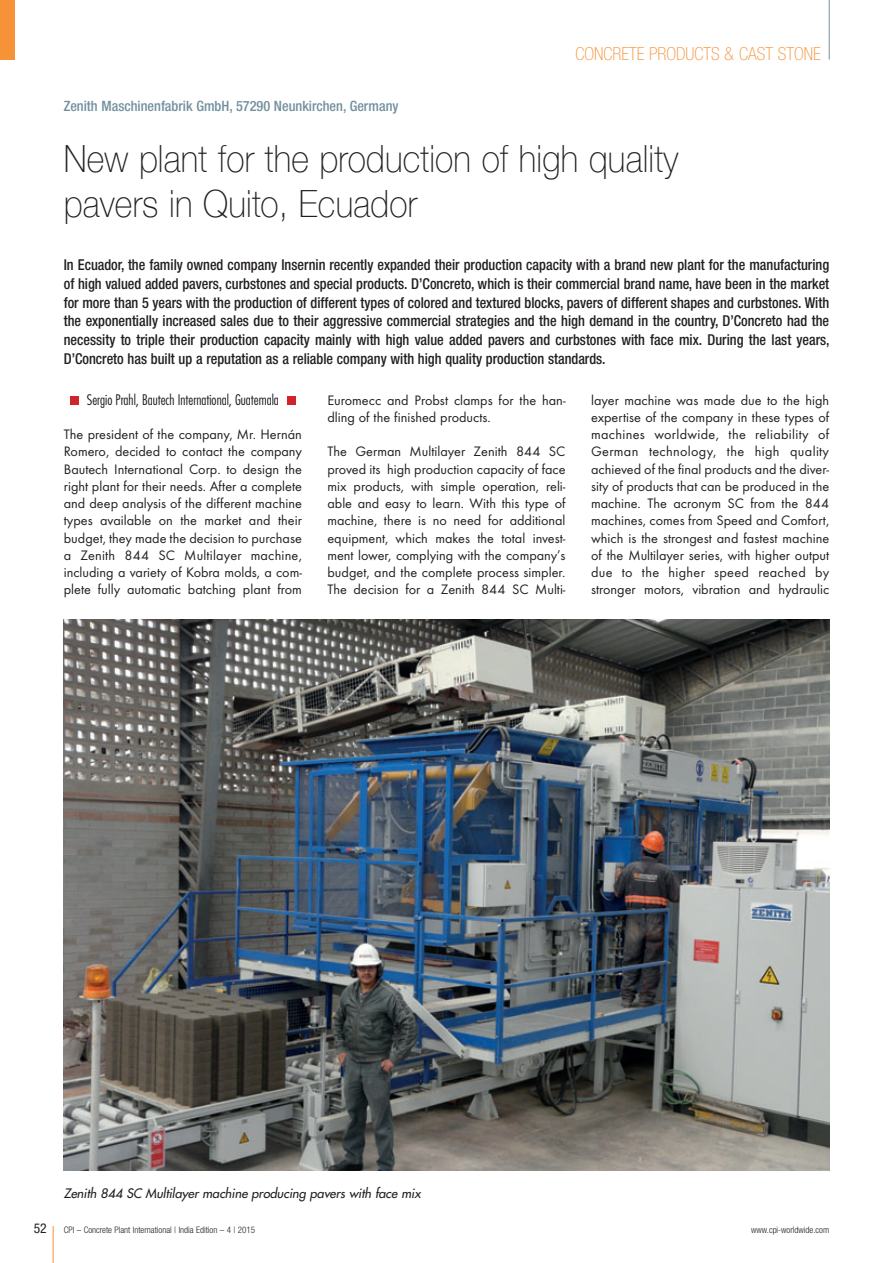
<style>
.page{position:relative;width:893px;height:1263px;background:#fff}
.page>*{position:absolute;margin:0;border:0;box-sizing:border-box;transform-origin:0 0}
.t1{font:100 37.5px/45px "Helvetica Neue";letter-spacing:.005em;color:#231f20;scale:.9 1}
.t2{font:100 condensed 18px "Helvetica Neue";color:#f69238}
.t3{font:500 condensed 15px/18.8px "Helvetica Neue";color:#231f20;text-align:justify;scale:.95 1}
.t4{font:14.25px/17.2px "Futura T";color:#231f20;text-align:justify}
.t5{font:500 condensed 14.25px "Helvetica Neue";color:#73909f}
.t6{font:300 condensed 14.25px "Futura";color:#231f20}
.t7{font:condensed 13.5px "Helvetica Neue";color:#231f20}
.t8{font:italic 12.75px "Futura";color:#231f20}
.t9{font:300 condensed 9px "Helvetica Neue";color:#231f20}
</style>
<div class="page">
<hr style="left:53px;top:1226px;width:1px;height:37px;background:#f69238">
<hr style="left:829px;top:0;width:1px;height:60px;background:#73909f">
<div style="left:0;top:0;width:15px;height:60px;background:#f69238"></div>
<div style="left:70px;top:396px;width:9px;height:9px;background:#d1232a"></div>
<div style="left:287px;top:396px;width:8px;height:9px;background:#d1232a"></div>
<img style="left:64px;top:619px;width:765px;height:551px">
<p class="t5" style="left:64px;top:101px;width:336px">Zenith Maschinenfabrik GmbH, 57290 Neunkirchen, Germany</p>
<p class="t2" style="left:575px;top:47px;width:247px">CONCRETE PRODUCTS &amp; CAST STONE</p>
<h1 class="t1" style="left:64px;top:136px;width:684px">New plant for the production of high quality pavers in Quito, Ecuador</h1>
<p class="t3" style="left:64px;top:257px;width:808px">In Ecuador, the family owned company Insernin recently expanded their production capacity with a brand new plant for the manufacturing of high valued added pavers, curbstones and special products. D’Concreto, which is their commercial brand name, have been in the market for more than 5 years with the production of different types of colored and textured blocks, pavers of different shapes and curbstones. With the exponentially increased sales due to their aggressive commercial strategies and the high demand in the country, D’Concreto had the necessity to triple their production capacity mainly with high value added pavers and curbstones with face mix. During the last years, D’Concreto has built up a reputation as a reliable company with high quality production standards.</p>
<p class="t6" style="left:87px;top:393px;width:194px">Sergio Prahl, Bautech International, Guatemala</p>
<p class="t4" style="left:64px;top:427px;width:240px">The president of the company, Mr. Hernán Romero, decided to contact the company Bautech International Corp. to design the right plant for their needs. After a complete and deep analysis of the different machine types available on the market and their budget, they made the decision to purchase a Zenith 844 SC Multilayer machine, including a variety of Kobra molds, a com&shy;plete fully automatic batching plant from</p>
<p class="t4" style="left:327px;top:392px;width:240px">Euromecc and Probst clamps for the han&shy;dling of the finished products.</p>
<p class="t4" style="left:327px;top:444px;width:240px">The German Multilayer Zenith 844 SC proved its high production capacity of face mix products, with simple operation, reli&shy;able and easy to learn. With this type of machine, there is no need for additional equipment, which makes the total invest&shy;ment lower, complying with the company’s budget, and the complete process simpler.<br>The decision for a Zenith 844 SC Multi -</p>
<p class="t4" style="left:591px;top:392px;width:240px">layer machine was made due to the high expertise of the company in these types of machines worldwide, the reliability of German technology, the high quality achieved of the final products and the diver&shy;sity of products that can be produced in the machine. The acronym SC from the 844 machines, comes from Speed and Comfort, which is the strongest and fastest machine of the Multilayer series, with higher output due to the higher speed reached by stronger motors, vibration and hydraulic</p>
<p class="t8" style="left:64px;top:1187px;width:361px">Zenith 844 SC Multilayer machine producing pavers with face mix</p>
<p class="t7" style="left:34px;top:1223px;width:14px">52</p>
<p class="t9" style="left:64px;top:1226px;width:193px">CPI – Concrete Plant International | India Edition – 4 | 2015</p>
<p class="t9" style="left:751px;top:1226px;width:79px">www.cpi-worldwide.com</p>
</div>
